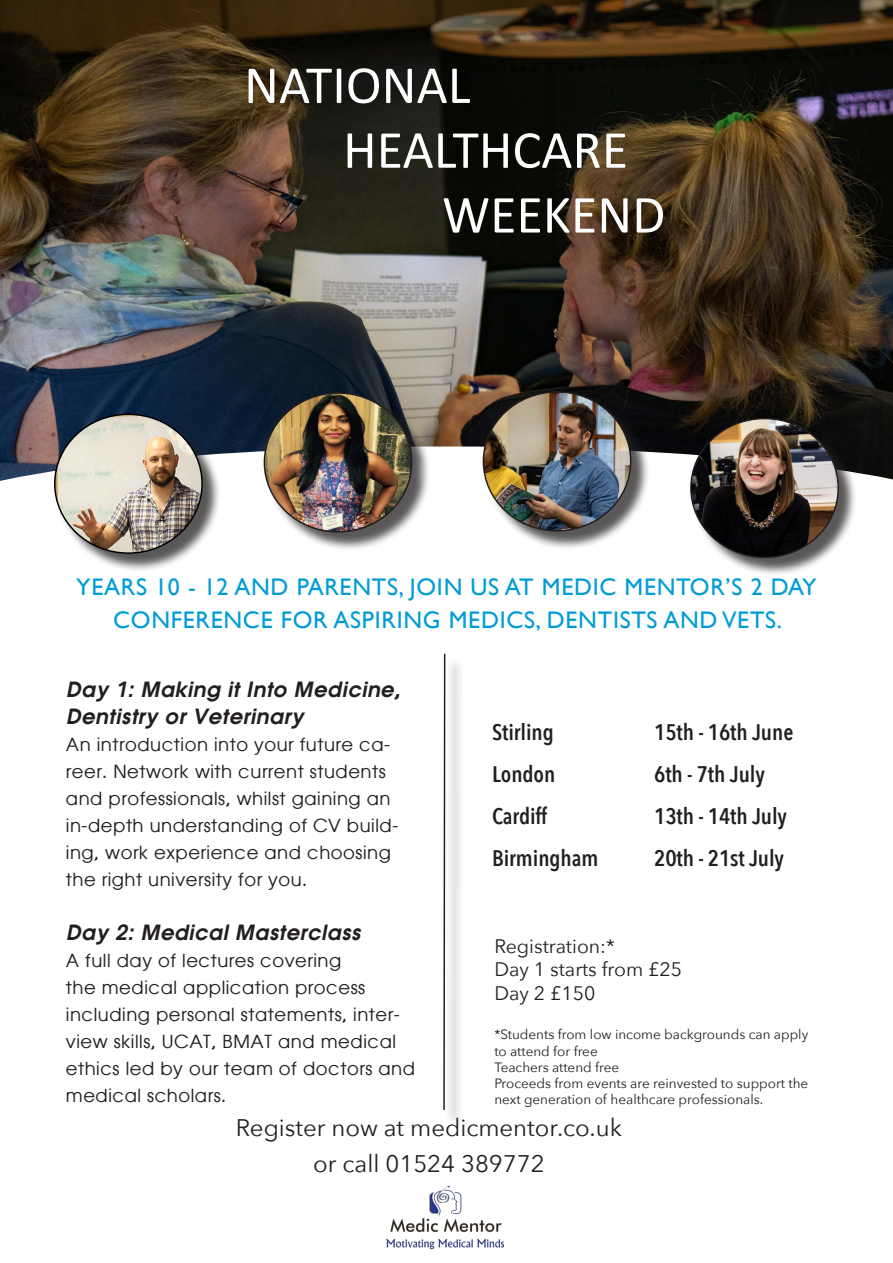
<style>
.page{position:relative;width:893px;height:1263px;background:#fff}
.page>*{position:absolute;margin:0;border:0;box-sizing:border-box;transform-origin:0 0}
.t1{font:54px "Calibri";color:#fff}
.t2{font:24px/33px "Gill Sans";letter-spacing:.03em;color:#009cd6;text-align:center}
.t3{font:24px "Avenir Next";color:#231f20}
.t4{font:italic 600 22.5px "Avenir Next Condensed";color:#231f20}
.t5{font:italic 600 21px/27px "Atlanta";letter-spacing:.03em;color:#231f20}
.t6{font:19.5px "Avenir Next";color:#231f20}
.t7{font:18px/27px "Atlanta";letter-spacing:.03em;color:#231f20}
.t8{font:13.5px/16.2px "Avenir Next";color:#231f20}
</style>
<div class="page">
<img style="left:0;top:0;width:893px;height:446px">
<svg style="left:0;top:446px;width:893px;height:52px"></svg>
<div style="left:56px;top:416px;width:165px;height:156px;background:#231f20;opacity:.75"></div>
<img style="left:55px;top:414px;width:147px;height:139px">
<div style="left:266px;top:394px;width:165px;height:157px;background:#231f20;opacity:.75"></div>
<img style="left:265px;top:393px;width:145px;height:139px">
<div style="left:485px;top:393px;width:165px;height:157px;background:#231f20;opacity:.75"></div>
<img style="left:483px;top:392px;width:148px;height:139px">
<div style="left:692px;top:420px;width:166px;height:157px;background:#231f20;opacity:.75"></div>
<img style="left:691px;top:419px;width:147px;height:138px">
<img style="left:387px;top:1185px;width:117px;height:63px">
<div style="left:446px;top:657px;width:18px;height:470px;background:#231f20;opacity:.75"></div>
<svg style="left:443px;top:653px;width:3px;height:457px"></svg>
<p class="t1" style="left:244px;top:51px;width:228px">NATIONAL</p>
<p class="t1" style="left:343px;top:116px;width:287px">HEALTHCARE</p>
<p class="t1" style="left:442px;top:181px;width:225px">WEEKEND</p>
<p class="t2" style="left:76px;top:571px;width:742px">YEARS 10 - 12 AND PARENTS, JOIN US AT MEDIC MENTOR’S 2 DAY<br>CONFERENCE FOR ASPIRING MEDICS, DENTISTS AND VETS.</p>
<p class="t5" style="left:66px;top:674px;width:336px">Day 1: Making it Into Medicine,<br>Dentistry or Veterinary</p>
<p class="t7" style="left:66px;top:730px;width:334px">An introduction into your future ca&shy;reer. Network with current students and professionals, whilst gaining an in-depth understanding of CV build&shy;ing, work experience and choosing the right university for you.</p>
<p class="t5" style="left:66px;top:917px;width:296px">Day 2: Medical Masterclass</p>
<p class="t7" style="left:66px;top:946px;width:351px">A full day of lectures covering<br>the medical application process including personal statements, inter&shy;view skills, UCAT, BMAT and medical ethics led by our team of doctors and medical scholars.</p>
<p class="t4" style="left:493px;top:719px;width:68px">Stirling</p>
<p class="t4" style="left:655px;top:719px;width:145px">15th -16th June</p>
<p class="t4" style="left:493px;top:761px;width:69px">London</p>
<p class="t4" style="left:655px;top:761px;width:112px">6th -7th July</p>
<p class="t4" style="left:493px;top:803px;width:57px">Cardiff</p>
<p class="t4" style="left:655px;top:803px;width:134px">13th -14th July</p>
<p class="t4" style="left:493px;top:845px;width:112px">Birmingham</p>
<p class="t4" style="left:655px;top:845px;width:131px">20th -21st July</p>
<p class="t6" style="left:494px;top:930px;width:122px">Registration:*</p>
<p class="t6" style="left:494px;top:953px;width:189px">Day 1 starts from £25</p>
<p class="t6" style="left:494px;top:976px;width:102px">Day 2 £150</p>
<p class="t8" style="left:494px;top:1026px;width:315px">*Students from low income backgrounds can apply to attend for free</p>
<p class="t8" style="left:494px;top:1058px;width:126px">Teachers attend free</p>
<p class="t8" style="left:494px;top:1074px;width:315px">Proceeds from events are reinvested to support the next generation of healthcare professionals.</p>
<p class="t3" style="left:236px;top:1107px;width:388px">Register now at medicmentor.co.uk</p>
<p class="t3" style="left:313px;top:1143px;width:233px">or call 01524 389772</p>
</div>
